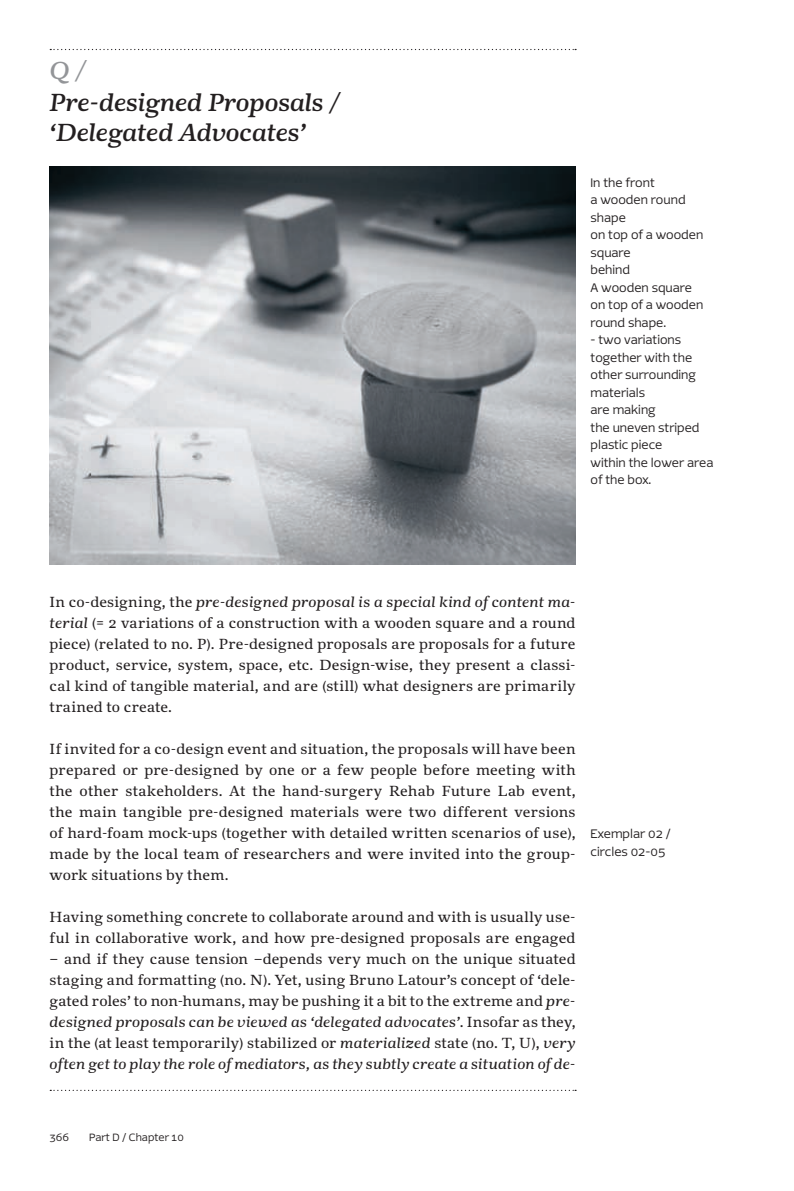
<style>
.page{position:relative;width:794px;height:1191px;background:#fff}
.page>*{position:absolute;margin:0;border:0;box-sizing:border-box;transform-origin:0 0}
.t1{font:italic 24.5px/29.4px "Kunstuff";letter-spacing:-.01em;color:#231f20}
.t2{font:italic 24.5px "Kunstuff";color:#939598}
.t3{font:300 14.53px/21px "Kunstuff";letter-spacing:.02em;color:#231f20;text-align:justify}
.t4{font:300 12.25px/17.5px "Parsons Green";color:#231f20}
.t5{font:300 10.5px "Parsons Green";color:#231f20}
.s1{font-style:italic}
</style>
<div class="page">
<img style="left:50px;top:166px;width:526px;height:399px">
<svg style="left:50px;top:49px;width:526px;height:1px"></svg>
<svg style="left:50px;top:1089px;width:526px;height:2px"></svg>
<h1 class="t2" style="left:50px;top:56px;width:38px">Q /</h1>
<h1 class="t1" style="left:50px;top:88px;width:292px">Pre-designed Proposals / ‘Delegated Advocates’</h1>
<p class="t4" style="left:590px;top:174px;width:114px">In the front<br>a wooden round shape<br>on top of a wooden square<br>behind<br>A wooden square on top of a wooden round shape.</p>
<p class="t4" style="left:590px;top:331px;width:124px">- two variations together with the other surrounding materials<br>are making<br>the uneven striped plastic piece<br>within the lower area of the box.</p>
<p class="t3" style="left:50px;top:592px;width:527px">In co-designing, the <span class="s1">pre-designed proposal is a special kind of content ma&shy;terial</span> (= 2 variations of a construction with a wooden square and a round piece) (related to no. P). Pre-designed proposals are proposals for a future product, service, system, space, etc. Design-wise, they present a classi&shy;cal kind of tangible material, and are (still) what designers are primarily trained to create.</p>
<p class="t3" style="left:50px;top:739px;width:527px">If invited for a co-design event and situation, the proposals will have been prepared or pre-designed by one or a few people before meeting with the other stakeholders. At the hand-surgery Rehab Future Lab event, the main tangible pre-designed materials were two different versions of hard-foam mock-ups (together with detailed written scenarios of use), made by the local team of researchers and were invited into the group&shy;work situations by them.</p>
<p class="t3" style="left:50px;top:907px;width:527px">Having something concrete to collaborate around and with is usually use&shy;ful in collaborative work, and how pre-designed proposals are engaged</p>
<p class="t3" style="left:50px;top:949px;width:527px">– and if they cause tension –depends very much on the unique situated staging and formatting (no. N). Yet, using Bruno Latour’s concept of ‘dele&shy;gated roles’ to non-humans, may be pushing it a bit to the extreme and <span class="s1">pre&shy;designed proposals can be viewed as ‘delegated advocates’</span>. Insofar as they, in the (at least temporarily) stabilized or <span class="s1">materialized</span> state (no. T, U), <span class="s1">very often get to play the role of mediators, as they subtly create a situation of de-</span></p>
<p class="t4" style="left:590px;top:825px;width:82px">Exemplar 02 / circles 02-05</p>
<p class="t5" style="left:50px;top:1131px;width:21px">366</p>
<p class="t5" style="left:89px;top:1131px;width:96px">Part D / Chapter 10</p>
</div>
